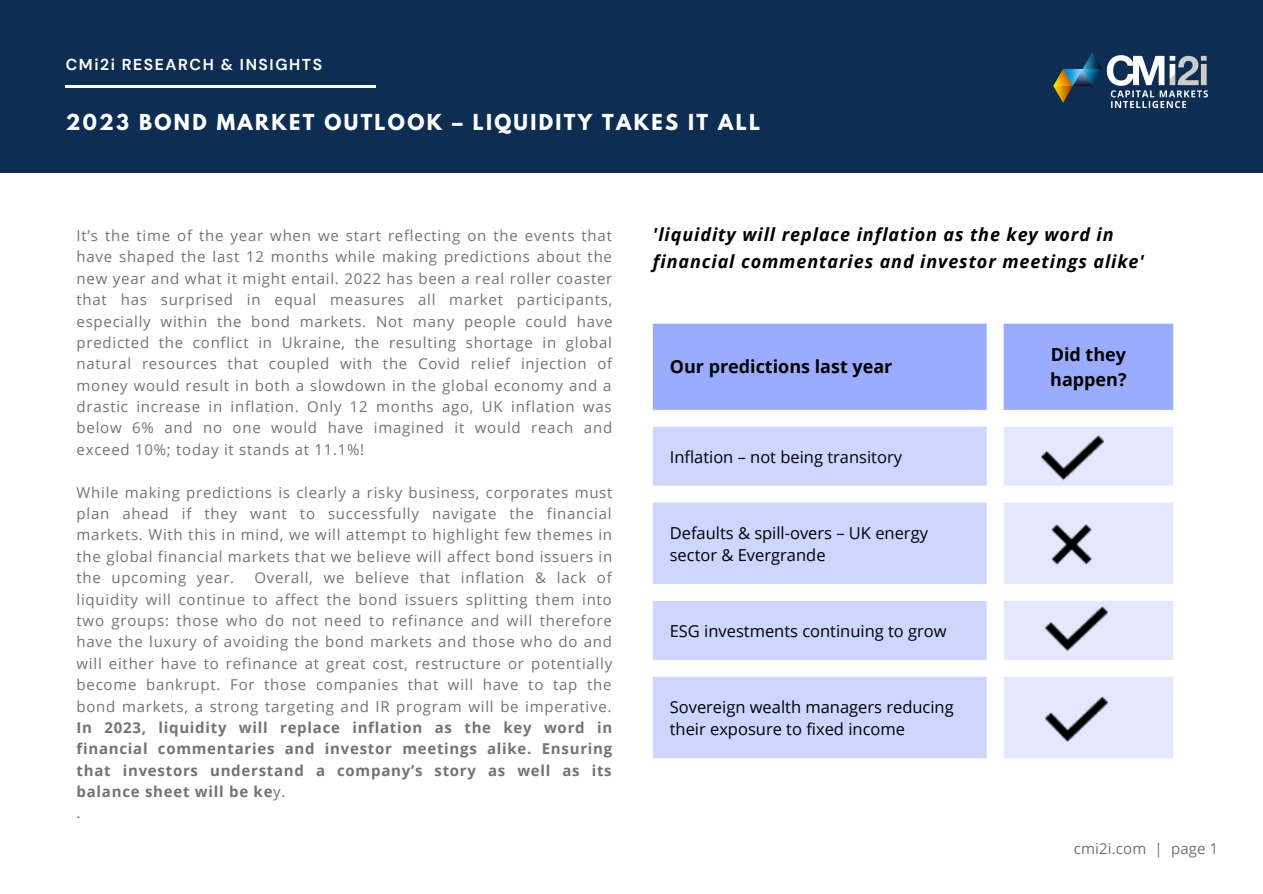
<style>
.page{position:relative;width:1263px;height:894px;background:#fff}
.page>*{position:absolute;margin:0;border:0;box-sizing:border-box;transform-origin:0 0}
.t1{font:700 19.5px "League Spartan";letter-spacing:.12em;color:#fff}
.t2{font:italic 700 18px/27px "Open Sans";letter-spacing:.05em;color:#000}
.t3{font:700 18px/24.8px "Open Sans";color:#000}
.t4{font:16.5px/22.5px "Open Sans";color:#000}
.t5{font:700 15.75px "DM Sans";letter-spacing:.1em;color:#fff}
.t6{font:15px/21.3px "Open Sans";letter-spacing:.05em;color:#737373;text-align:justify}
.t7{font:700 15px/21.3px "Open Sans";letter-spacing:.05em;color:#737373}
.t8{font:15px "Open Sans";letter-spacing:.01em;color:#737373}
.s1{font-weight:400}
</style>
<div class="page">
<div style="left:0;top:0;width:1263px;height:172px;background:#0d2d52"></div>
<hr style="left:66px;top:85px;width:310px;height:2px;background:#fff">
<img style="left:1053px;top:52px;width:155px;height:57px">
<div style="left:653px;top:323px;width:520px;height:87px;background:#99acff"></div>
<svg style="left:653px;top:426px;width:334px;height:332px;fill:#cdd6ff"></svg>
<svg style="left:1004px;top:427px;width:169px;height:331px;fill:#e3e8ff"></svg>
<img style="left:1040px;top:427px;width:64px;height:62px">
<img style="left:1045px;top:596px;width:64px;height:64px">
<img style="left:1045px;top:686px;width:64px;height:64px">
<img style="left:1030px;top:503px;width:84px;height:83px">
<p class="t5" style="left:66px;top:55px;width:258px">CMi2i RESEARCH &amp; INSIGHTS</p>
<h1 class="t1" style="left:66px;top:113px;width:696px">2023 BOND MARKET OUTLOOK – LIQUIDITY TAKES IT ALL</h1>
<p class="t6" style="left:77px;top:224px;width:537px">It’s the time of the year when we start reflecting on the events that have shaped the last 12 months while making predictions about the new year and what it might entail. 2022 has been a real roller coaster that has surprised in equal measures all market participants, especially within the bond markets. Not many people could have predicted the conflict in Ukraine, the resulting shortage in global natural resources that coupled with the Covid relief injection of money would result in both a slowdown in the global economy and a drastic increase in inflation. Only 12 months ago, UK inflation was below 6% and no one would have imagined it would reach and exceed 10%; today it stands at 11.1%!</p>
<p class="t6" style="left:77px;top:481px;width:537px">While making predictions is clearly a risky business, corporates must plan ahead if they want to successfully navigate the financial markets. With this in mind, we will attempt to highlight few themes in the global financial markets that we believe will affect bond issuers in the upcoming year.</p>
<p class="t6" style="left:77px;top:566px;width:537px;text-indent:178px">Overall, we believe that inflation &amp; lack of liquidity will continue to affect the bond issuers splitting them into two groups: those who do not need to refinance and will therefore have the luxury of avoiding the bond markets and those who do and will either have to refinance at great cost, restructure or potentially become bankrupt. For those companies that will have to tap the bond markets, a strong targeting and IR program will be imperative.</p>
<p class="t7" style="left:77px;top:716px;width:537px">In 2023, liquidity will replace inflation as the key word in financial commentaries and investor meetings alike. Ensuring that investors understand a company’s story as well as its balance sheet will be ke<span class="s1">y.<br>.</span></p>
<p class="t2" style="left:653px;top:220px;width:493px">'liquidity will replace inflation as the key word in financial commentaries and investor meetings alike'</p>
<p class="t3" style="left:670px;top:354px;width:224px">Our predictions last year</p>
<p class="t4" style="left:670px;top:445px;width:234px">Inflation – not being transitory</p>
<p class="t4" style="left:670px;top:520px;width:260px">Defaults &amp; spill-overs – UK energy sector &amp; Evergrande</p>
<p class="t4" style="left:670px;top:619px;width:278px">ESG investments continuing to grow</p>
<p class="t4" style="left:670px;top:695px;width:285px">Sovereign wealth managers reducing their exposure to fixed income</p>
<p class="t3" style="left:1050px;top:341px;width:78px">Did they happen?</p>
<p class="t8" style="left:1074px;top:837px;width:146px">cmi2i.com | page 1</p>
</div>
